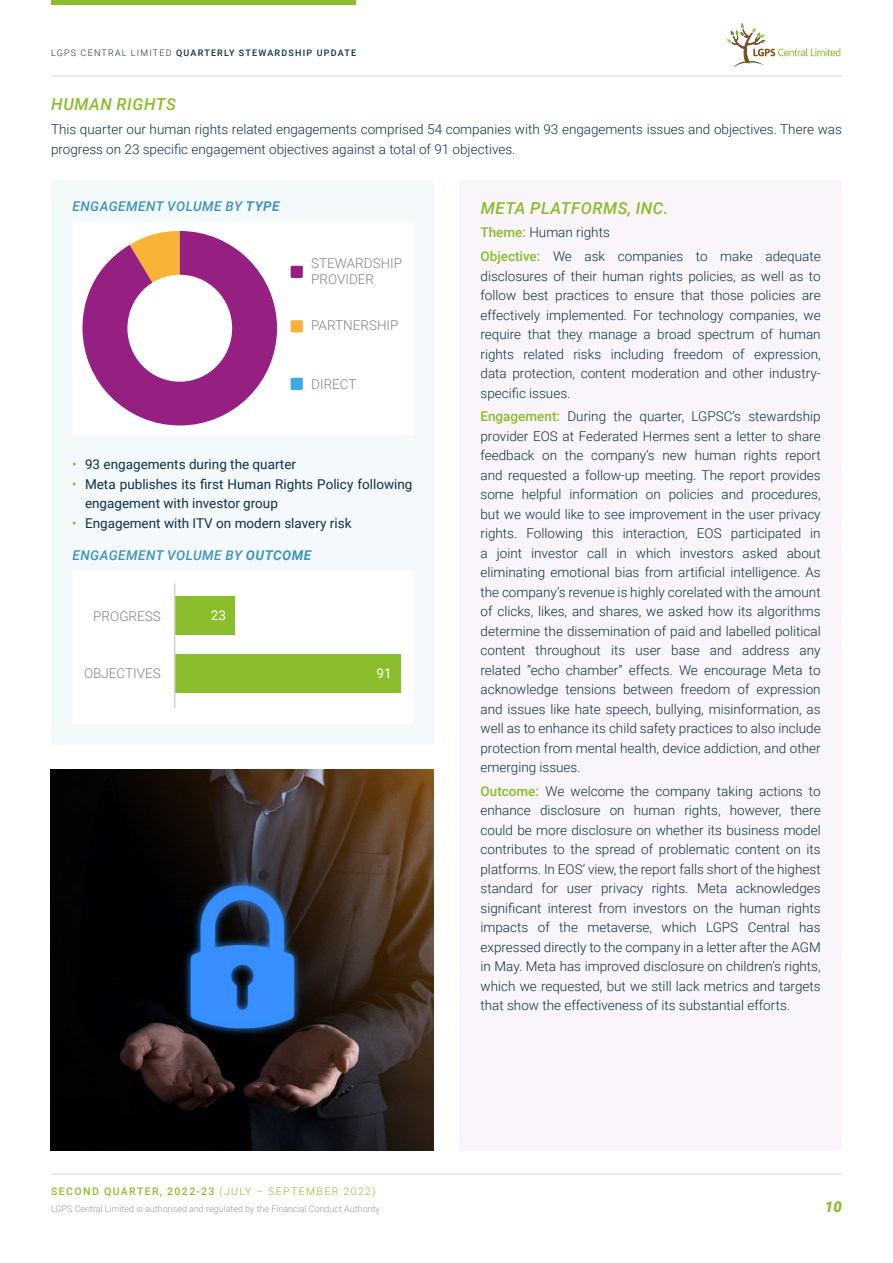
<style>
.page{position:relative;width:893px;height:1263px;background:#fff}
.page>*{position:absolute;margin:0;border:0;box-sizing:border-box;transform-origin:0 0}
.t1{font:italic 500 16.5px "Roboto";letter-spacing:.035em;color:#8bbc2b}
.t2{font:italic 900 15px "Roboto";color:#8bbc2b}
.t3{font:300 13.5px/19.5px "Roboto";color:#0d3047;text-align:justify}
.t4{font:13.5px/19.5px "Roboto";color:#0d3047}
.t5{font:300 13.5px/16.2px "Roboto";color:#808284}
.t6{font:italic 500 13.5px "Roboto";letter-spacing:.035em;color:#4194b8}
.t7{font:13.5px "Roboto";color:#fff}
.t8{font:500 10.5px "Roboto";letter-spacing:.135em;color:#8bbc2b}
.t9{font:300 9px "Roboto";color:#9196a5}
.t10{font:500 9px "Roboto";letter-spacing:.135em;color:#0d3047}
.s1{font-weight:300}
.s2{font-weight:700}
.s3{color:#8bbc2b}
.s4{font-weight:500;color:#8bbc2b}
</style>
<div class="page">
<div style="left:51px;top:180px;width:383px;height:564px;background:#f4f9fb"></div>
<div style="left:72px;top:571px;width:340px;height:152px;background:#fff"></div>
<div style="left:72px;top:223px;width:340px;height:212px;background:#fff"></div>
<svg style="left:82px;top:231px;width:195px;height:194px"></svg>
<div style="left:127px;top:275px;width:105px;height:107px;background:#fff;border-radius:50%"></div>
<div style="left:290px;top:265px;width:14px;height:14px;background:#952081;border-radius:2px"></div>
<div style="left:289px;top:264px;width:15px;height:15px;border:1px solid #fff;border-radius:2px"></div>
<div style="left:290px;top:319px;width:14px;height:14px;background:#f9b337;border-radius:2px"></div>
<div style="left:289px;top:319px;width:15px;height:15px;border:1px solid #fff;border-radius:2px"></div>
<div style="left:290px;top:377px;width:14px;height:14px;background:#3babe2;border-radius:2px"></div>
<div style="left:289px;top:376px;width:15px;height:15px;border:1px solid #fff;border-radius:2px"></div>
<div style="left:175px;top:597px;width:60px;height:38px;background:#8cbd2c"></div>
<div style="left:175px;top:654px;width:226px;height:39px;background:#8cbd2c"></div>
<hr style="left:174px;top:583px;width:1px;height:126px;background:#d1d2d3">
<div style="left:459px;top:180px;width:383px;height:971px;background:#f9f5fa"></div>
<img style="left:51px;top:770px;width:383px;height:381px">
<hr style="left:51px;top:1174px;width:791px;height:1px;background:#d6d7de">
<hr style="left:51px;top:76px;width:791px;height:1px;background:#d6d7de">
<svg style="left:727px;top:23px;width:113px;height:44px"></svg>
<div style="left:51px;top:0;width:305px;height:5px;background:#8bbc2b"></div>
<p class="t10" style="left:51px;top:47px;width:306px"><span class="s1">LGPS CENTRAL LIMITED</span> QUARTERLY STEWARDSHIP UPDATE</p>
<p class="t1" style="left:51px;top:93px;width:126px">HUMAN RIGHTS</p>
<p class="t3" style="left:51px;top:119px;width:792px">This quarter our human rights related engagements comprised 54 companies with 93 engagements issues and objectives. There was progress on 23 specific engagement objectives against a total of 91 objectives.</p>
<p class="t6" style="left:73px;top:197px;width:209px">ENGAGEMENT VOLUME BY <span class="s2">TYPE</span></p>
<p class="t5" style="left:311px;top:255px;width:92px">STEWARDSHIP<br>PROVIDER</p>
<p class="t5" style="left:311px;top:317px;width:89px">PARTNERSHIP</p>
<p class="t5" style="left:311px;top:375px;width:47px">DIRECT</p>
<p class="t4" style="left:72px;top:454px;width:225px"><span class="s3">•</span> 93 engagements during the quarter</p>
<p class="t4" style="left:85px;top:473px;width:329px;text-indent:-13px"><span class="s3">•</span> Meta publishes its first Human Rights Policy following engagement with investor group</p>
<p class="t4" style="left:72px;top:512px;width:281px"><span class="s3">•</span> Engagement with ITV on modern slavery risk</p>
<p class="t6" style="left:73px;top:546px;width:240px">ENGAGEMENT VOLUME BY <span class="s2">OUTCOME</span></p>
<p class="t5" style="left:93px;top:607px;width:69px">PROGRESS</p>
<p class="t7" style="left:211px;top:606px;width:17px">23</p>
<p class="t5" style="left:84px;top:665px;width:78px">OBJECTIVES</p>
<p class="t7" style="left:377px;top:664px;width:17px">91</p>
<p class="t1" style="left:481px;top:196px;width:189px">META PLATFORMS, INC.</p>
<p class="t3" style="left:480px;top:220px;width:342px;line-height:23.7px"><span class="s4">Theme:</span> Human rights<br><span class="s4">Objective:</span> We ask companies to make adequate</p>
<p class="t3" style="left:480px;top:265px;width:342px">disclosures of their human rights policies, as well as to follow best practices to ensure that those policies are effectively implemented. For technology companies, we require that they manage a broad spectrum of human rights related risks including freedom of expression, data protection, content moderation and other industry&shy;specific issues.</p>
<p class="t3" style="left:480px;top:406px;width:342px"><span class="s4">Engagement:</span> During the quarter, LGPSC’s stewardship provider EOS at Federated Hermes sent a letter to share feedback on the company’s new human rights report and requested a follow-up meeting. The report provides some helpful information on policies and procedures, but we would like to see improvement in the user privacy rights. Following this interaction, EOS participated in a joint investor call in which investors asked about eliminating emotional bias from artificial intelligence. As the company’s revenue is highly corelated with the amount of clicks, likes, and shares, we asked how its algorithms determine the dissemination of paid and labelled political content throughout its user base and address any related “echo chamber” effects. We encourage Meta to acknowledge tensions between freedom of expression and issues like hate speech, bullying, misinformation, as well as to enhance its child safety practices to also include protection from mental health, device addiction, and other emerging issues.</p>
<p class="t3" style="left:480px;top:781px;width:342px"><span class="s4">Outcome:</span> We welcome the company taking actions to enhance disclosure on human rights, however, there could be more disclosure on whether its business model contributes to the spread of problematic content on its platforms. In EOS’ view, the report falls short of the highest standard for user privacy rights. Meta acknowledges significant interest from investors on the human rights impacts of the metaverse, which LGPS Central has expressed directly to the company in a letter after the AGM in May. Meta has improved disclosure on children’s rights, which we requested, but we still lack metrics and targets that show the effectiveness of its substantial efforts.</p>
<p class="t8" style="left:51px;top:1184px;width:326px">SECOND QUARTER, 2022-23 <span class="s1">(JULY – SEPTEMBER 2022)</span></p>
<p class="t9" style="left:51px;top:1202px;width:330px">LGPS Central Limited is authorised and regulated by the Financial Conduct Authority</p>
<p class="t2" style="left:825px;top:1196px;width:18px">10</p>
</div>
